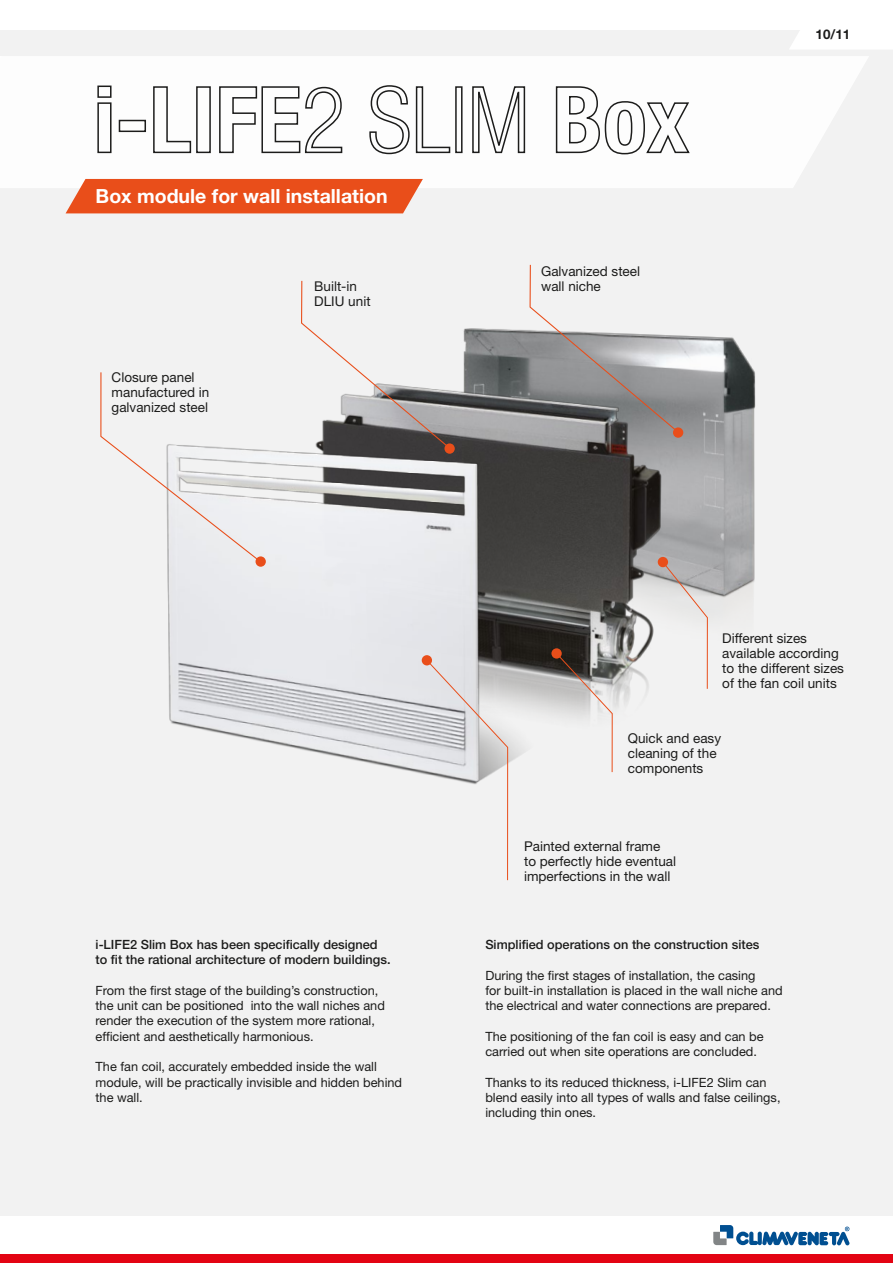
<style>
.page{position:relative;width:893px;height:1263px;background:#fff}
.page>*{position:absolute;margin:0;border:0;box-sizing:border-box;transform-origin:0 0}
.t1{font:700 19.5px "Helvetica Neue LT Std";color:#fff}
.t2{font:13.5px/15px "Helvetica Neue LT Std";color:#1c1c1b}
.t3{font:700 13.35px "Helvetica Neue LT Std";color:#1c1c1b}
.t4{font:12.75px/15.3px "Helvetica Neue LT Std";color:#1c1c1b}
.t5{font:500 12.75px/15.3px "Helvetica Neue LT Std";color:#1c1c1b}
</style>
<div class="page">
<div style="left:0;top:30px;width:893px;height:1185px;background:#f2f2f2"></div>
<img style="left:732px;top:337px;width:24px;height:270px">
<img style="left:463px;top:328px;width:269px;height:380px">
<img style="left:167px;top:352px;width:432px;height:526px">
<svg style="left:300px;top:280px;width:151px;height:170px"></svg>
<svg style="left:662px;top:561px;width:46px;height:128px"></svg>
<svg style="left:426px;top:660px;width:82px;height:221px"></svg>
<svg style="left:556px;top:652px;width:57px;height:121px"></svg>
<svg style="left:100px;top:371px;width:162px;height:192px"></svg>
<div style="left:256px;top:556px;width:10px;height:11px;background:#e94e1a;border-radius:50%"></div>
<div style="left:444px;top:443px;width:11px;height:11px;background:#e94e1a;border-radius:50%"></div>
<svg style="left:529px;top:264px;width:151px;height:170px"></svg>
<div style="left:673px;top:427px;width:10px;height:11px;background:#e94e1a;border-radius:50%"></div>
<div style="left:658px;top:557px;width:10px;height:10px;background:#e94e1a;border-radius:50%"></div>
<div style="left:422px;top:655px;width:10px;height:10px;background:#e94e1a;border-radius:50%"></div>
<div style="left:551px;top:648px;width:11px;height:11px;background:#e94e1a;border-radius:50%"></div>
<div style="left:790px;top:30px;width:103px;height:19px;background:#fff"></div>
<div style="left:0;top:1254px;width:893px;height:9px;background:#e30413"></div>
<div style="left:0;top:56px;width:868px;height:132px;background:#fdfdfd"></div>
<svg style="left:97px;top:85px;width:15px;height:69px"></svg>
<div style="left:119px;top:120px;width:27px;height:12px;border:2px solid #1c1c1b"></div>
<svg style="left:152px;top:86px;width:40px;height:68px"></svg>
<div style="left:196px;top:86px;width:15px;height:67px;border:2px solid #1c1c1b"></div>
<svg style="left:218px;top:86px;width:125px;height:68px"></svg>
<svg style="left:369px;top:84px;width:82px;height:71px"></svg>
<div style="left:455px;top:86px;width:8px;height:67px;border:2px solid #1c1c1b"></div>
<svg style="left:471px;top:86px;width:55px;height:68px"></svg>
<svg style="left:555px;top:86px;width:136px;height:69px"></svg>
<div style="left:66px;top:179px;width:357px;height:34px;background:#e94e1a"></div>
<svg style="left:713px;top:1225px;width:136px;height:20px"></svg>
<h1 class="t1" style="left:96px;top:184px;width:293px">Box module for wall installation</h1>
<p class="t2" style="left:112px;top:370px;width:99px">Closure panel manufactured in galvanized steel</p>
<p class="t2" style="left:314px;top:279px;width:58px">Built-in<br>DLIU unit</p>
<p class="t2" style="left:541px;top:263px;width:100px">Galvanized steel wall niche</p>
<p class="t3" style="left:816px;top:26px;width:36px">10/11</p>
<p class="t5" style="left:96px;top:936px;width:297px">i-LIFE2 Slim Box has been specifically designed to fit the rational architecture of modern buildings.</p>
<p class="t4" style="left:96px;top:982px;width:291px">From the first stage of the building’s construction, the unit can be positioned into the wall niches and render the execution of the system more rational, efficient and aesthetically harmonious.</p>
<p class="t4" style="left:96px;top:1059px;width:308px">The fan coil, accurately embedded inside the wall module, will be practically invisible and hidden behind the wall.</p>
<p class="t2" style="left:722px;top:630px;width:123px">Different sizes available according to the different sizes of the fan coil units</p>
<p class="t2" style="left:628px;top:730px;width:95px">Quick and easy cleaning of the components</p>
<p class="t2" style="left:524px;top:838px;width:154px">Painted external frame<br>to perfectly hide eventual imperfections in the wall</p>
<p class="t5" style="left:485px;top:936px;width:275px">Simplified operations on the construction sites</p>
<p class="t4" style="left:485px;top:967px;width:299px">During the first stages of installation, the casing<br>for built-in installation is placed in the wall niche and the electrical and water connections are prepared.</p>
<p class="t4" style="left:485px;top:1028px;width:280px">The positioning of the fan coil is easy and can be carried out when site operations are concluded.</p>
<p class="t4" style="left:485px;top:1074px;width:297px">Thanks to its reduced thickness, i-LIFE2 Slim can blend easily into all types of walls and false ceilings, including thin ones.</p>
</div>
